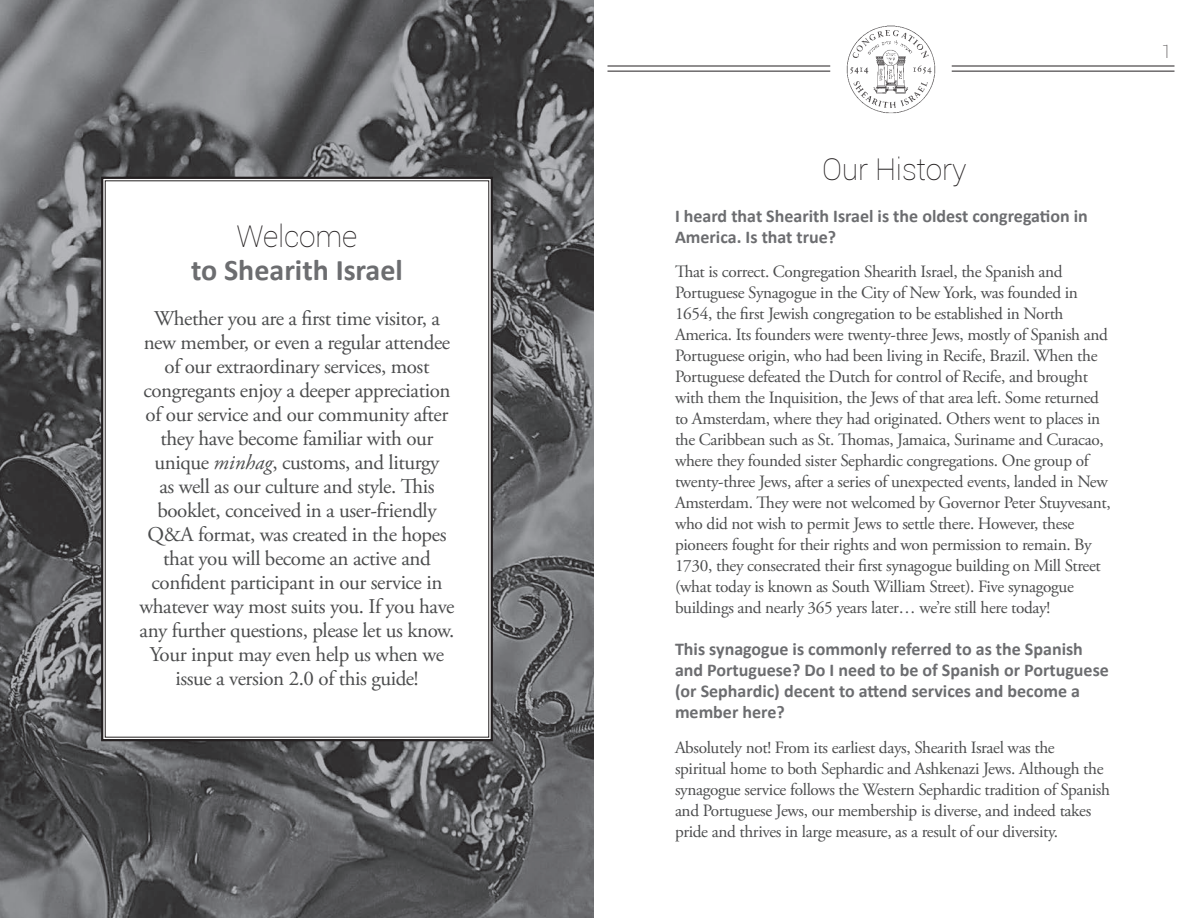
<style>
.page{position:relative;width:1188px;height:918px;background:#fff}
.page>*{position:absolute;margin:0;border:0;box-sizing:border-box;transform-origin:0 0}
.Section_Heading{font:100 30px "Roboto";letter-spacing:-.005em;color:#231f20}
.Question{font:700 30px "Calibri";color:#6c6d70}
.Body_Copy{font:21px/24px "Adobe Garamond Pro";letter-spacing:-.02em;color:#4b4c4d;text-align:center}
.Question-2{font:700 18px/21px "Calibri";color:#6c6d70}
.Section_Heading-2{font:100 18px "Roboto";color:#231f20}
.Body_Copy-2{font:17.25px/21px "Adobe Garamond Pro";letter-spacing:-.02em;color:#4b4c4d}
.s1{font-style:italic}
</style>
<div class="page">
<hr style="left:608px;top:66px;width:222px;height:1px;background:#231f20">
<hr style="left:608px;top:71px;width:222px;height:1px;background:#231f20">
<hr style="left:952px;top:66px;width:222px;height:1px;background:#231f20">
<hr style="left:952px;top:71px;width:222px;height:1px;background:#231f20">
<img style="left:846px;top:25px;width:90px;height:89px">
<img style="left:0;top:0;width:594px;height:918px">
<svg style="left:100px;top:176px;width:394px;height:566px"></svg>
<p class="Section_Heading" style="left:237px;top:216px;width:122px">Welcome</p>
<p class="Question" style="left:191px;top:251px;width:213px">to Shearith Israel</p>
<p class="Body_Copy" style="left:139px;top:308px;width:317px">Whether you are a first time visitor, a new member, or even a regular attendee of our extraordinary services, most congregants enjoy a deeper appreciation of our service and our community after they have become familiar with our unique <span class="s1">minhag</span>, customs, and liturgy<br>as well as our culture and style. This booklet, conceived in a user-friendly Q&amp;A format, was created in the hopes that you will become an active and confident participant in our service in whatever way most suits you. If you have any further questions, please let us know.<br>Your input may even help us when we issue a version 2.0 of this guide!</p>
<p class="Section_Heading" style="left:822px;top:148px;width:146px">Our History</p>
<p class="Question-2" style="left:675px;top:205px;width:414px">I heard that Shearith Israel is the oldest congregation in<br>America. Is that true?</p>
<p class="Body_Copy-2" style="left:675px;top:262px;width:437px">That is correct. Congregation Shearith Israel, the Spanish and Portuguese Synagogue in the City of New York, was founded in 1654, the first Jewish congregation to be established in North America. Its founders were twenty-three Jews, mostly of Spanish and Portuguese origin, who had been living in Recife, Brazil. When the Portuguese defeated the Dutch for control of Recife, and brought with them the Inquisition, the Jews of that area left. Some returned to Amsterdam, where they had originated. Others went to places in the Caribbean such as St. Thomas, Jamaica, Suriname and Curacao, where they founded sister Sephardic congregations. One group of twenty-three Jews, after a series of unexpected events, landed in New Amsterdam. They were not welcomed by Governor Peter Stuyvesant, who did not wish to permit Jews to settle there. However, these pioneers fought for their rights and won permission to remain. By 1730, they consecrated their first synagogue building on Mill Street (what today is known as South William Street). Five synagogue buildings and nearly 365 years later… we’re still here today!</p>
<p class="Question-2" style="left:675px;top:639px;width:435px">This synagogue is commonly referred to as the Spanish and Portuguese? Do I need to be of Spanish or Portuguese (or Sephardic) decent to attend services and become a member here?</p>
<p class="Body_Copy-2" style="left:675px;top:738px;width:437px">Absolutely not! From its earliest days, Shearith Israel was the spiritual home to both Sephardic and Ashkenazi Jews. Although the synagogue service follows the Western Sephardic tradition of Spanish and Portuguese Jews, our membership is diverse, and indeed takes pride and thrives in large measure, as a result of our diversity.</p>
<p class="Section_Heading-2" style="left:1162px;top:39px;width:11px">1</p>
</div>
